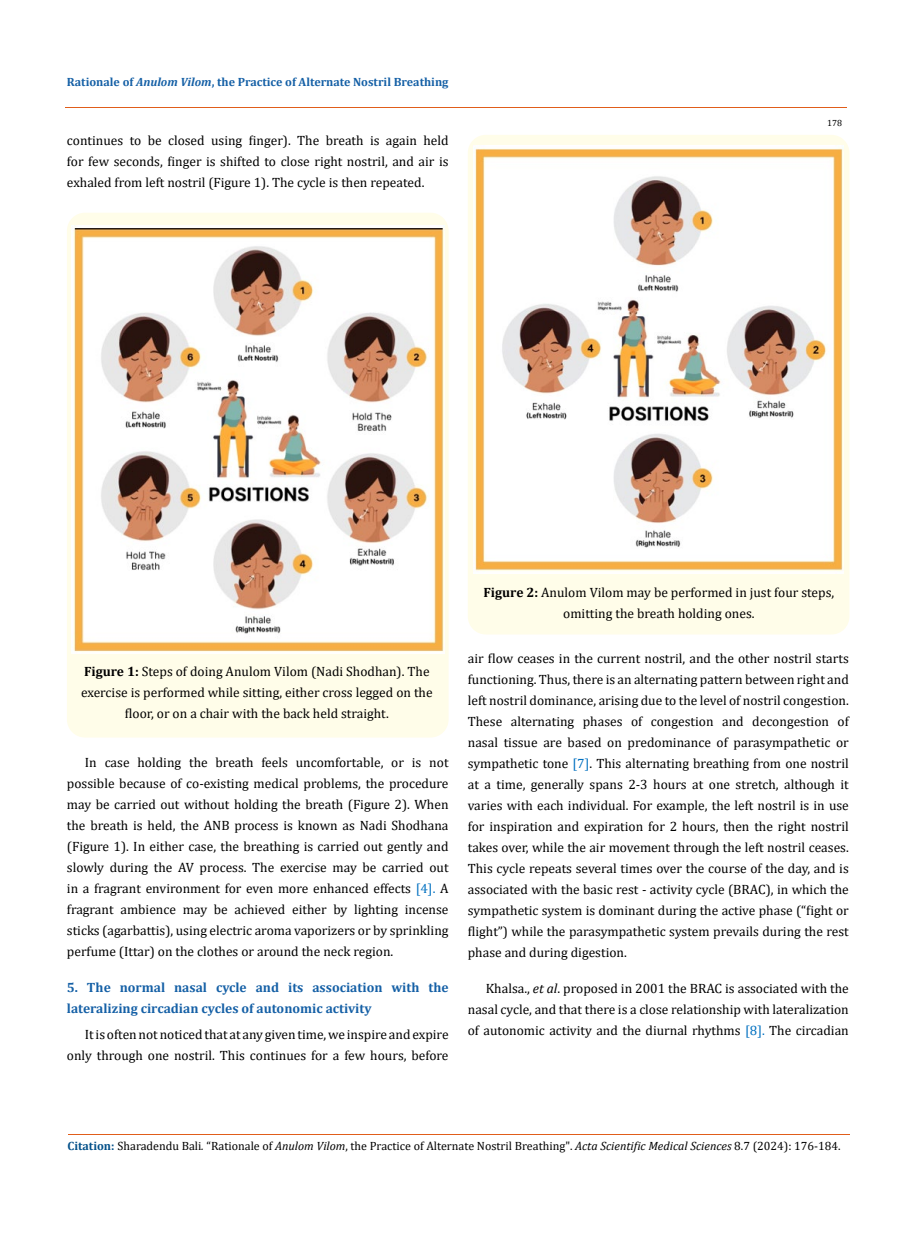
<style>
.page{position:relative;width:917px;height:1242px;background:#fff}
.page>*{position:absolute;margin:0;border:0;box-sizing:border-box;transform-origin:0 0}
.t1{font:13.5px/21px "Cambria";color:#000;text-align:justify}
.t2{font:700 13.5px/21px "Cambria";color:#1560a6}
.t3{font:12px "Cambria";color:#000}
.t4{font:700 12px "Cambria";color:#1560a6}
.t5{font:9px "Cambria";color:#000}
.s1{font-style:italic}
.s2{font-weight:700}
.s3{color:#0070c0}
.s4{font-weight:700;color:#035089}
</style>
<div class="page">
<div style="left:67px;top:213px;width:381px;height:525px;background:#fffde9;border-radius:18px"></div>
<img style="left:71px;top:225px;width:373px;height:428px">
<div style="left:468px;top:135px;width:381px;height:500px;background:#fffde9;border-radius:18px"></div>
<img style="left:473px;top:146px;width:370px;height:428px">
<hr style="left:65px;top:108px;width:782px;height:1px;background:#e05d1a">
<hr style="left:68px;top:1134px;width:781px;height:1px;background:#e05d1a">
<p class="t4" style="left:67px;top:73px;width:383px">Rationale of <span class="s1">Anulom Vilom</span>, the Practice of Alternate Nostril Breathing</p>
<p class="t1" style="left:67px;top:130px;width:383px">continues to be closed using finger). The breath is again held for few seconds, finger is shifted to close right nostril, and air is exhaled from left nostril (Figure 1). The cycle is then repeated.</p>
<p class="t5" style="left:827px;top:118px;width:16px">178</p>
<p class="t1" style="left:81px;top:661px;width:353px;text-align:center"><span class="s2">Figure 1:</span> Steps of doing Anulom Vilom (Nadi Shodhan). The exercise is performed while sitting, either cross legged on the floor, or on a chair with the back held straight.</p>
<p class="t1" style="left:67px;top:752px;width:383px;text-indent:18px">In case holding the breath feels uncomfortable, or is not possible because of co-existing medical problems, the procedure may be carried out without holding the breath (Figure 2). When the breath is held, the ANB process is known as Nadi Shodhana (Figure 1). In either case, the breathing is carried out gently and slowly during the AV process. The exercise may be carried out in a fragrant environment for even more enhanced effects <span class="s3">[4].</span> A fragrant ambience may be achieved either by lighting incense sticks (agarbattis), using electric aroma vaporizers or by sprinkling perfume (Ittar) on the clothes or around the neck region.</p>
<p class="t2" style="left:67px;top:977px;width:383px">5. The normal nasal cycle and its association with the lateralizing circadian cycles of autonomic activity</p>
<p class="t1" style="left:67px;top:1024px;width:383px;text-align:right">It is often not noticed that at any given time, we inspire and expire only through one nostril. This continues for a few hours, before</p>
<p class="t1" style="left:483px;top:581px;width:352px;text-align:center"><span class="s2">Figure 2:</span> Anulom Vilom may be performed in just four steps, omitting the breath holding ones.</p>
<p class="t1" style="left:468px;top:648px;width:382px">air flow ceases in the current nostril, and the other nostril starts functioning. Thus, there is an alternating pattern between right and left nostril dominance, arising due to the level of nostril congestion.<br>These alternating phases of congestion and decongestion of nasal tissue are based on predominance of parasympathetic or sympathetic tone <span class="s3">[7]</span>. This alternating breathing from one nostril at a time, generally spans 2-3 hours at one stretch, although it varies with each individual. For example, the left nostril is in use for inspiration and expiration for 2 hours, then the right nostril takes over, while the air movement through the left nostril ceases.<br>This cycle repeats several times over the course of the day, and is associated with the basic rest - activity cycle (BRAC), in which the sympathetic system is dominant during the active phase (“fight or flight”) while the parasympathetic system prevails during the rest phase and during digestion.</p>
<p class="t1" style="left:468px;top:978px;width:382px;text-indent:18px">Khalsa., <span class="s1">et al</span>. proposed in 2001 the BRAC is associated with the nasal cycle, and that there is a close relationship with lateralization of autonomic activity and the diurnal rhythms <span class="s3">[8].</span> The circadian</p>
<p class="t3" style="left:68px;top:1139px;width:774px"><span class="s4">Citation:</span> Sharadendu Bali<span class="s1">.</span> “Rationale of <span class="s1">Anulom Vilom</span>, the Practice of Alternate Nostril Breathing". <span class="s1">Acta Scientific Medical Sciences</span> 8.7 (2024): 176-184.</p>
</div>
